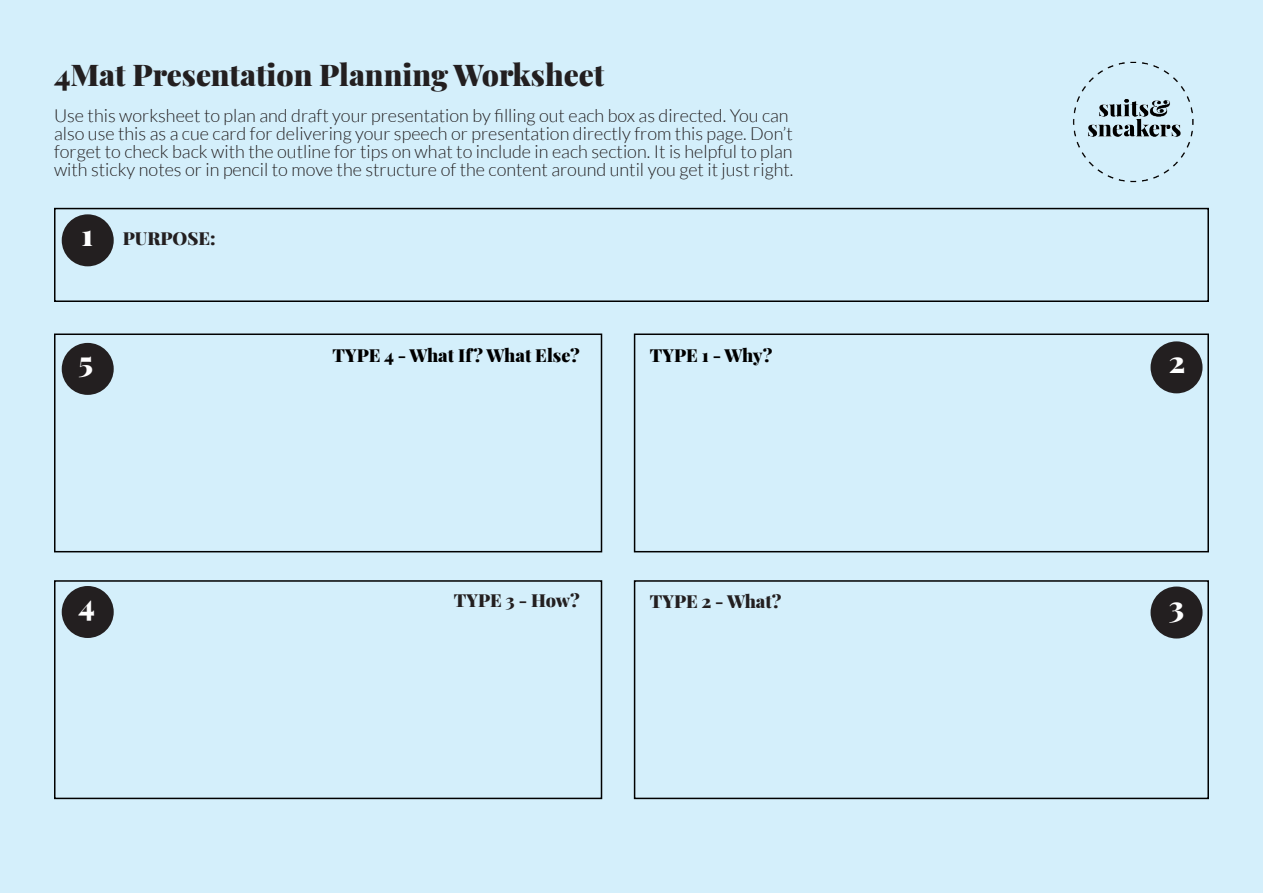
<style>
.page{position:relative;width:1263px;height:893px;background:#d4effb}
.page>*{position:absolute;margin:0;border:0;box-sizing:border-box;transform-origin:0 0}
.Title_-_60pt{font:900 30px "Playfair Display";color:#231f20}
.t1{font:900 30px "Playfair Display";color:#fff}
.Title_-_60pt-2{font:300 18px/18px "Lato";color:#231f20}
.t2{font:900 18px "Playfair Display";color:#000}
.t3{font:900 18px "Playfair Display";color:#231f20}
</style>
<div class="page">
<img style="left:1073px;top:61px;width:121px;height:122px">
<div style="left:54px;top:333px;width:548px;height:219px;border:2px solid #000"></div>
<div style="left:634px;top:333px;width:575px;height:219px;border:2px solid #000"></div>
<div style="left:54px;top:580px;width:548px;height:219px;border:2px solid #000"></div>
<div style="left:634px;top:580px;width:575px;height:219px;border:2px solid #000"></div>
<div style="left:54px;top:208px;width:1155px;height:94px;border:2px solid #000"></div>
<div style="left:62px;top:214px;width:52px;height:52px;background:#231f20;border-radius:50%"></div>
<div style="left:1150px;top:341px;width:52px;height:52px;background:#231f20;border-radius:50%"></div>
<div style="left:1150px;top:586px;width:52px;height:52px;background:#231f20;border-radius:50%"></div>
<div style="left:62px;top:586px;width:52px;height:52px;background:#231f20;border-radius:50%"></div>
<div style="left:62px;top:343px;width:52px;height:52px;background:#231f20;border-radius:50%"></div>
<p class="Title_-_60pt" style="left:54px;top:51px;width:552px">4Mat Presentation Planning Worksheet</p>
<p class="Title_-_60pt-2" style="left:54px;top:107px;width:741px">Use this worksheet to plan and draft your presentation by filling out each box as directed. You can also use this as a cue card for delivering your speech or presentation directly from this page. Don’t forget to check back with the outline for tips on what to include in each section. It is helpful to plan with sticky notes or in pencil to move the structure of the content around until you get it just right.</p>
<p class="t1" style="left:81px;top:211px;width:13px">1</p>
<p class="t3" style="left:123px;top:224px;width:94px">PURPOSE:</p>
<p class="t1" style="left:78px;top:338px;width:16px">5</p>
<p class="t2" style="left:333px;top:341px;width:249px">TYPE 4 - What If? What Else?</p>
<p class="t2" style="left:650px;top:341px;width:124px">TYPE 1 - Why?</p>
<p class="t1" style="left:1169px;top:338px;width:18px">2</p>
<p class="t3" style="left:454px;top:586px;width:127px">TYPE 3 - How?</p>
<p class="t3" style="left:650px;top:587px;width:133px">TYPE 2 - What?</p>
<p class="t1" style="left:78px;top:581px;width:18px">4</p>
<p class="t1" style="left:1169px;top:583px;width:17px">3</p>
</div>
